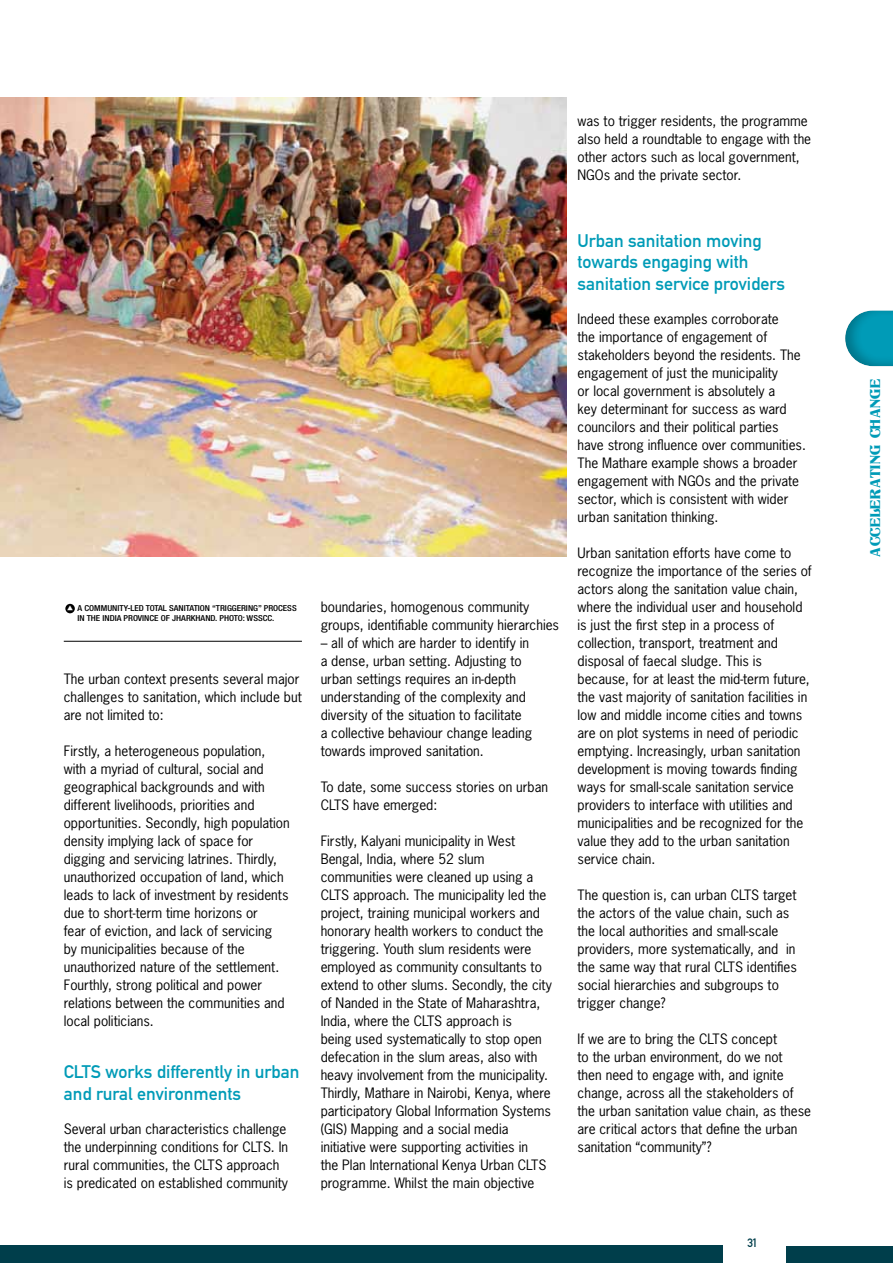
<style>
.page{position:relative;width:893px;height:1263px;background:#fff}
.page>*{position:absolute;margin:0;border:0;box-sizing:border-box;transform-origin:0 0}
.t1{font:18px/21.3px "DIN Mittelschrift Std";color:#009bb7}
.t2{font:15px "Titania";color:#009bb7}
.t3{font:13.5px/18px "News Gothic Std";color:#000}
.t4{font:12px "DIN Mittelschrift Std";color:#003e4b}
.t5{font:500 condensed 8.25px/9.9px "Helvetica Neue LT Std";color:#000;scale:1.1 1}
</style>
<div class="page">
<div style="left:0;top:1246px;width:723px;height:17px;background:#003e4b"></div>
<div style="left:787px;top:1246px;width:106px;height:17px;background:#003e4b"></div>
<div style="left:844px;top:308px;width:49px;height:58px;background:#000;opacity:.25"></div>
<img style="left:0;top:98px;width:567px;height:458px">
<hr style="left:64px;top:641px;width:238px;height:1px;background:#000">
<div style="left:65px;top:604px;width:10px;height:9px;background:#000;border-radius:50%"></div>
<p class="t3" style="left:578px;top:112px;width:235px">was to trigger residents, the programme also held a roundtable to engage with the other actors such as local government, NGOs and the private sector.</p>
<p class="t5" style="left:78px;top:603px;width:201px">A COMM UNITY-LED TOTAL SANITATION “TRIGGERING” PROCESS<br>IN THE INDIA PROVINCE OF JHARKHAND. PHOTO: WSSCC</p>
<p class="t5" style="left:272px;top:613px;width:3px">.</p>
<p class="t3" style="left:64px;top:670px;width:239px">The urban context presents several major challenges to sanitation, which include but are not limited to:</p>
<p class="t3" style="left:64px;top:742px;width:228px">Firstly, a heterogeneous population, with a myriad of cultural, social and geographical backgrounds and with different livelihoods, priorities and opportunities. Secondly, high population density implying lack of space for digging and servicing latrines. Thirdly, unauthorized occupation of land, which leads to lack of investment by residents due to short-term time horizons or<br>fear of eviction, and lack of servicing<br>by municipalities because of the unauthorized nature of the settlement.<br>Fourthly, strong political and power relations between the communities and local politicians.</p>
<h1 class="t1" style="left:64px;top:1061px;width:237px">CLTS works differently in urban and rural environments</h1>
<p class="t3" style="left:64px;top:1120px;width:226px">Several urban characteristics challenge the underpinning conditions for CLTS. In rural communities, the CLTS approach is predicated on established community</p>
<p class="t3" style="left:321px;top:598px;width:240px">boundaries, homogenous community groups, identifiable community hierarchies</p>
<p class="t3" style="left:321px;top:634px;width:213px">– all of which are harder to identify in a dense, urban setting. Adjusting to urban settings requires an in-depth understanding of the complexity and diversity of the situation to facilitate<br>a collective behaviour change leading towards improved sanitation.</p>
<p class="t3" style="left:321px;top:778px;width:229px">To date, some success stories on urban<br>CLTS have emerged:</p>
<p class="t3" style="left:321px;top:832px;width:233px">Firstly, Kalyani municipality in West Bengal, India, where 52 slum communities were cleaned up using a CLTS approach. The municipality led the project, training municipal workers and honorary health workers to conduct the triggering. Youth slum residents were employed as community consultants to extend to other slums. Secondly, the city of Nanded in the State of Maharashtra, India, where the CLTS approach is<br>being used systematically to stop open defecation in the slum areas, also with heavy involvement from the municipality.<br>Thirdly, Mathare in Nairobi, Kenya, where participatory Global Information Systems (GIS) Mapping and a social media initiative were supporting activities in<br>the Plan International Kenya Urban CLTS programme. Whilst the main objective</p>
<h1 class="t1" style="left:578px;top:230px;width:209px">Urban sanitation moving towards engaging with sanitation service providers</h1>
<p class="t3" style="left:578px;top:310px;width:227px">Indeed these examples corroborate<br>the importance of engagement of stakeholders beyond the residents. The engagement of just the municipality<br>or local government is absolutely a<br>key determinant for success as ward councilors and their political parties have strong influence over communities.<br>The Mathare example shows a broader engagement with NGOs and the private sector, which is consistent with wider urban sanitation thinking.</p>
<p class="t3" style="left:578px;top:544px;width:236px">Urban sanitation efforts have come to recognize the importance of the series of actors along the sanitation value chain, where the individual user and household is just the first step in a process of collection, transport, treatment and disposal of faecal sludge. This is because, for at least the mid-term future, the vast majority of sanitation facilities in low and middle income cities and towns are on plot systems in need of periodic emptying. Increasingly, urban sanitation development is moving towards finding ways for small-scale sanitation service providers to interface with utilities and municipalities and be recognized for the value they add to the urban sanitation service chain.</p>
<p class="t3" style="left:578px;top:886px;width:221px">The question is, can urban CLTS target the actors of the value chain, such as the local authorities and small-scale providers, more systematically, and in the same way that rural CLTS identifies social hierarchies and subgroups to trigger change?</p>
<p class="t3" style="left:578px;top:1030px;width:235px">If we are to bring the CLTS concept<br>to the urban environment, do we not<br>then need to engage with, and ignite change, across all the stakeholders of the urban sanitation value chain, as these are critical actors that define the urban sanitation “community”?</p>
<p class="t4" style="left:747px;top:1236px;width:12px">31</p>
<p class="t2" style="left:866px;top:557px;width:180px;rotate:-90deg">Accelerating Change</p>
</div>
